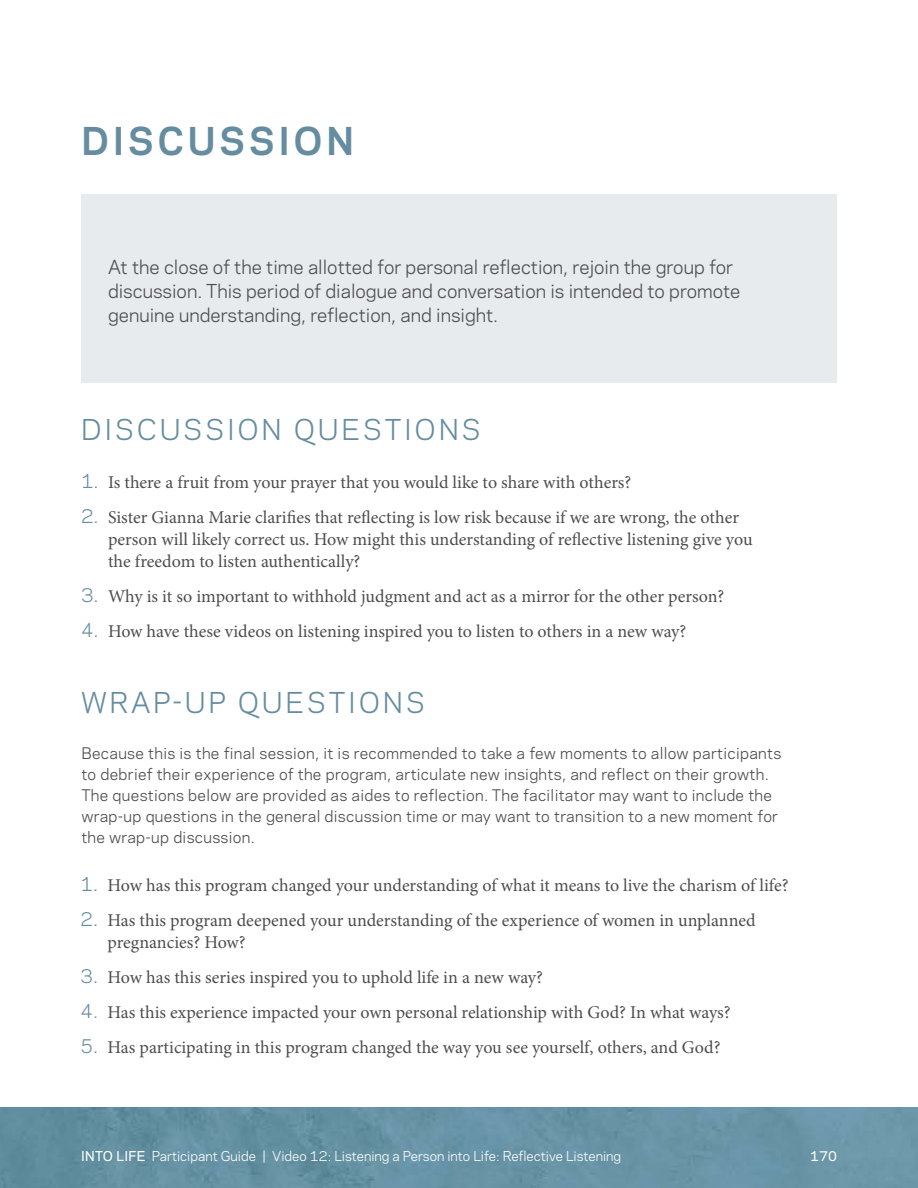
<style>
.page{position:relative;width:918px;height:1188px;background:#fff}
.page>*{position:absolute;margin:0;border:0;box-sizing:border-box;transform-origin:0 0}
.t1{font:700 36px "Galaxie Polaris";letter-spacing:.1em;color:#658ca0}
.t2{font:27px "Galaxie Polaris";letter-spacing:.1em;color:#658ca0}
.t3{font:18px/21.6px "Minion Pro";letter-spacing:-.005em;color:#4d4d4f}
.t4{font:18px/24px "Galaxie Polaris";color:#4d4d4f}
.t5{font:15px/21px "Galaxie Polaris";letter-spacing:.02em;color:#4d4d4f}
.t6{font:12.75px "Galaxie Polaris";color:#fff}
.t7{font:500 12.75px "Galaxie Polaris";color:#fff}
.s1{font-family:"Galaxie Polaris";color:#658ca0}
.s2{font-weight:500}
</style>
<div class="page">
<div style="left:81px;top:194px;width:756px;height:188px;background:#e8ebee"></div>
<img style="left:0;top:1107px;width:918px;height:81px">
<h1 class="t1" style="left:81px;top:114px;width:274px">DISCUSSION</h1>
<p class="t4" style="left:108px;top:254px;width:634px">At the close of the time allotted for personal reflection, rejoin the group for discussion. This period of dialogue and conversation is intended to promote genuine understanding, reflection, and insight.</p>
<h2 class="t2" style="left:81px;top:409px;width:401px">DISCUSSION QUESTIONS</h2>
<p class="t3" style="left:81px;top:472px;width:552px"><span class="s1">1.</span> Is there a fruit from your prayer that you would like to share with others?</p>
<p class="t3" style="left:108px;top:507px;width:646px;text-indent:-27px"><span class="s1">2.</span> Sister Gianna Marie clarifies that reflecting is low risk because if we are wrong, the other person will likely correct us. How might this understanding of reflective listening give you the freedom to listen authentically?</p>
<p class="t3" style="left:81px;top:585px;width:645px"><span class="s1">3.</span> Why is it so important to withhold judgment and act as a mirror for the other person?</p>
<p class="t3" style="left:81px;top:620px;width:607px"><span class="s1">4.</span> How have these videos on listening inspired you to listen to others in a new way?</p>
<h2 class="t2" style="left:81px;top:682px;width:345px">WRAP-UP QUESTIONS</h2>
<p class="t5" style="left:81px;top:742px;width:701px">Because this is the final session, it is recommended to take a few moments to allow participants to debrief their experience of the program, articulate new insights, and reflect on their growth.<br>The questions below are provided as aides to reflection. The facilitator may want to include the wrap-up questions in the general discussion time or may want to transition to a new moment for the wrap-up discussion.</p>
<p class="t3" style="left:81px;top:874px;width:709px"><span class="s1">1.</span> How has this program changed your understanding of what it means to live the charism of life?</p>
<p class="t3" style="left:108px;top:909px;width:650px;text-indent:-27px"><span class="s1">2.</span> Has this program deepened your understanding of the experience of women in unplanned pregnancies? How?</p>
<p class="t3" style="left:81px;top:966px;width:464px"><span class="s1">3.</span> How has this series inspired you to uphold life in a new way?</p>
<p class="t3" style="left:81px;top:1001px;width:652px"><span class="s1">4.</span> Has this experience impacted your own personal relationship with God? In what ways?</p>
<p class="t3" style="left:81px;top:1036px;width:642px"><span class="s1">5.</span> Has participating in this program changed the way you see yourself, others, and God?</p>
<p class="t6" style="left:81px;top:1147px;width:542px"><span class="s2">INTO LIFE</span> Participant Guide | Video 12: Listening a Person into Life: Reflective Listening</p>
<p class="t7" style="left:810px;top:1147px;width:28px">170</p>
</div>
